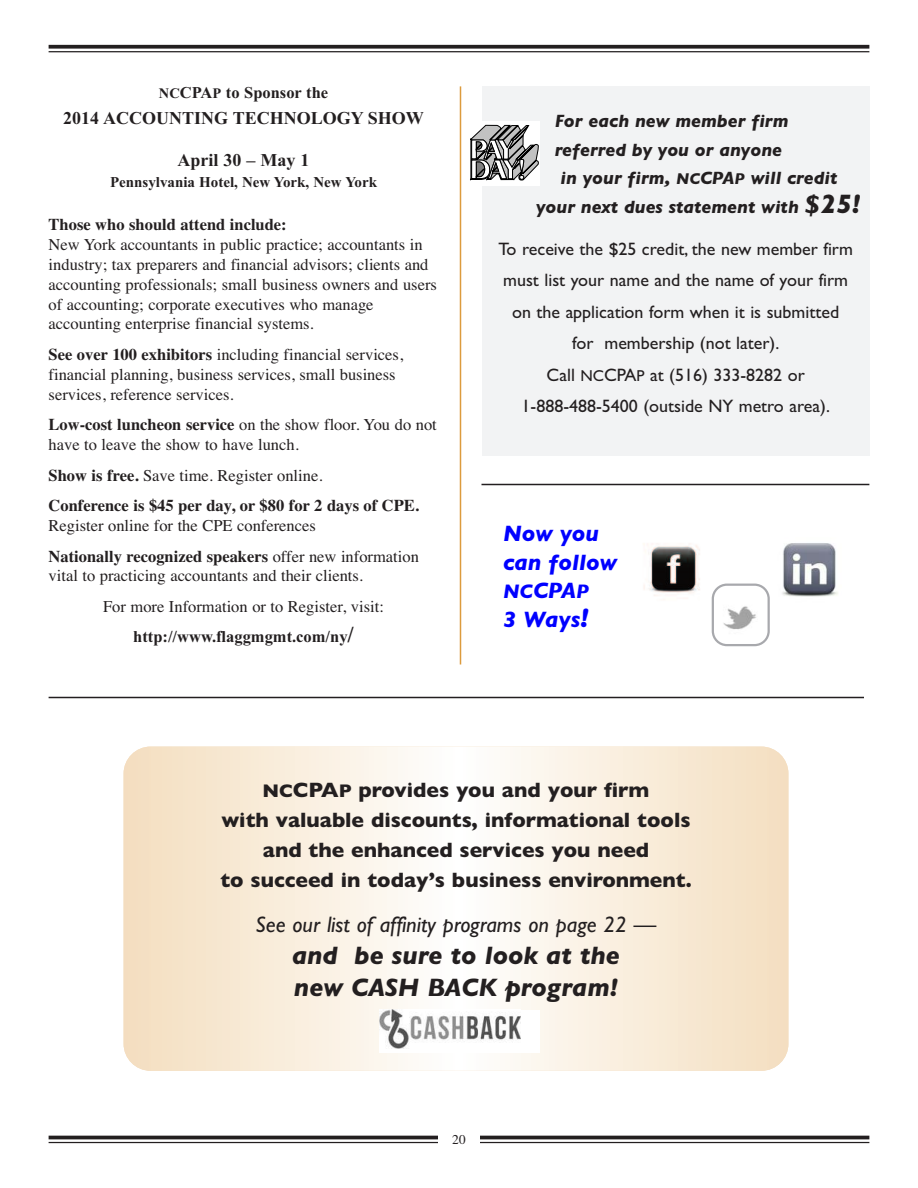
<style>
.page{position:relative;width:918px;height:1188px;background:#fff}
.page>*{position:absolute;margin:0;border:0;box-sizing:border-box;transform-origin:0 0}
.t1{font:italic 700 25.5px/31.8px "Gill Sans";color:#231f20}
.t2{font:italic 22.5px "Gill Sans";color:#231f20}
.t3{font:italic 700 22.5px/28.5px "Gill Sans";color:#00f}
.t4{font:700 21px/30px "Gill Sans";color:#231f20;text-align:center}
.t5{font:italic 700 19.8px "Gill Sans";color:#00f}
.t6{font:18px/31.5px "Gill Sans";color:#231f20;text-align:center}
.t7{font:italic 700 18px "Gill Sans";color:#231f20}
.t8{font:700 18px "Times New Roman";color:#231f20}
.t9{font:16.5px/19.8px "Times";color:#231f20}
.t10{font:700 16.5px/30.6px "Times";color:#231f20}
.t11{font:700 16.5px "Times New Roman";color:#231f20}
.t12{font:700 15px "Times New Roman";color:#231f20}
.t13{font:13.5px "Times";color:#231f20}
.s1{font-size:14.55px}
.s2{font-weight:700}
.s3{font-weight:400}
.s4{font-size:22.5px}
.s5{font-size:15.9px}
.s6{font-size:27px}
.s7{font-size:18.45px}
</style>
<div class="page">
<hr style="left:49px;top:1136px;width:820px;height:3px;background:#231f20">
<hr style="left:49px;top:1142px;width:820px;height:1px;background:#231f20">
<div style="left:438px;top:1127px;width:42px;height:27px;background:#fff"></div>
<svg style="left:49px;top:45px;width:820px;height:4px;background:#393536"></svg>
<hr style="left:49px;top:51px;width:820px;height:1px;background:#231f20">
<div style="left:482px;top:86px;width:387px;height:370px;background:#f2f3f4"></div>
<img style="left:643px;top:543px;width:57px;height:53px">
<svg style="left:712px;top:584px;width:58px;height:62px"></svg>
<div style="left:469px;top:121px;width:71px;height:65px;background:#fff"></div>
<svg style="left:471px;top:125px;width:67px;height:55px"></svg>
<svg style="left:124px;top:747px;width:664px;height:324px"></svg>
<hr style="left:460px;top:86px;width:1px;height:578px;background:#dc9b3d">
<hr style="left:482px;top:484px;width:387px;height:1px;background:#231f20">
<hr style="left:49px;top:697px;width:815px;height:1px;background:#231f20">
<div style="left:379px;top:1010px;width:161px;height:43px;background:#fff"></div>
<img style="left:379px;top:1010px;width:141px;height:38px">
<img style="left:782px;top:543px;width:56px;height:54px">
<p class="t11" style="left:159px;top:82px;width:171px"><span class="s1">NC</span>CPA<span class="s1">P</span> to Sponsor the</p>
<p class="t8" style="left:63px;top:108px;width:362px">2014 ACCOUNTING TECHNOLOGY SHOW</p>
<p class="t8" style="left:178px;top:150px;width:133px">April 30 – May 1</p>
<p class="t12" style="left:110px;top:174px;width:269px">Pennsylvania Hotel, New York, New York</p>
<p class="t10" style="left:49px;top:209px;width:240px">Those who should attend include:</p>
<p class="t9" style="left:49px;top:235px;width:390px">New York accountants in public practice; accountants in industry; tax preparers and financial advisors; clients and accounting professionals; small business owners and users of accounting; corporate executives who manage accounting enterprise financial systems.</p>
<p class="t9" style="left:49px;top:344px;width:356px"><span class="s2">See over 100 exhibitors</span> including financial services, financial planning, business services, small business services, reference services.</p>
<p class="t9" style="left:49px;top:415px;width:390px"><span class="s2">Low-cost luncheon service</span> on the show floor. You do not have to leave the show to have lunch.</p>
<p class="t10" style="left:49px;top:460px;width:372px">Show is free. <span class="s3">Save time. Register online.<br></span>Conference is $45 per day, or $80 for 2 days of CPE.</p>
<p class="t9" style="left:49px;top:510px;width:372px;line-height:30.6px">Register online for the CPE conferences<br><span class="s2">Nationally recognized speakers</span> offer new information</p>
<p class="t9" style="left:103px;top:560px;width:282px;line-height:30.6px;text-indent:-54px">vital to practicing accountants and their clients.<br>For more Information or to Register, visit:</p>
<p class="t11" style="left:133px;top:627px;width:222px">http://www.flaggmgmt.com/ny<span class="s4">/</span></p>
<p class="t7" style="left:555px;top:111px;width:235px">For each new member firm</p>
<p class="t7" style="left:555px;top:139px;width:229px">referred by you or anyone</p>
<p class="t7" style="left:560px;top:168px;width:279px">in your firm, <span class="s5">NC</span>CPA<span class="s5">P</span> will credit</p>
<p class="t7" style="left:536px;top:196px;width:326px">your next dues statement with <span class="s6">$25!</span></p>
<p class="t6" style="left:498px;top:233px;width:356px">To receive the $25 credit, the new member firm must list your name and the name of your firm on the application form when it is submitted<br>for membership (not later).<br>Call <span class="s5">NC</span>CPA<span class="s5">P</span> at (516) 333-8282 or 1-888-488-5400 (outside NY metro area).</p>
<h2 class="t3" style="left:503px;top:519px;width:115px">Now you can follow</h2>
<p class="t5" style="left:503px;top:580px;width:88px">NC<span class="s4">CPA</span>P</p>
<h2 class="t3" style="left:503px;top:605px;width:87px">3 Ways<span class="s6">!</span></h2>
<p class="t4" style="left:220px;top:775px;width:473px"><span class="s7">NC</span>CPA<span class="s7">P</span> provides you and your firm<br>with valuable discounts, informational tools and the enhanced services you need<br>to succeed in today’s business environment.</p>
<h2 class="t2" style="left:256px;top:911px;width:402px">See our list of affinity programs on page 22 —</h2>
<h1 class="t1" style="left:292px;top:939px;width:329px">and be sure to look at the new CASH BACK program!</h1>
<p class="t13" style="left:452px;top:1131px;width:15px">20</p>
</div>
